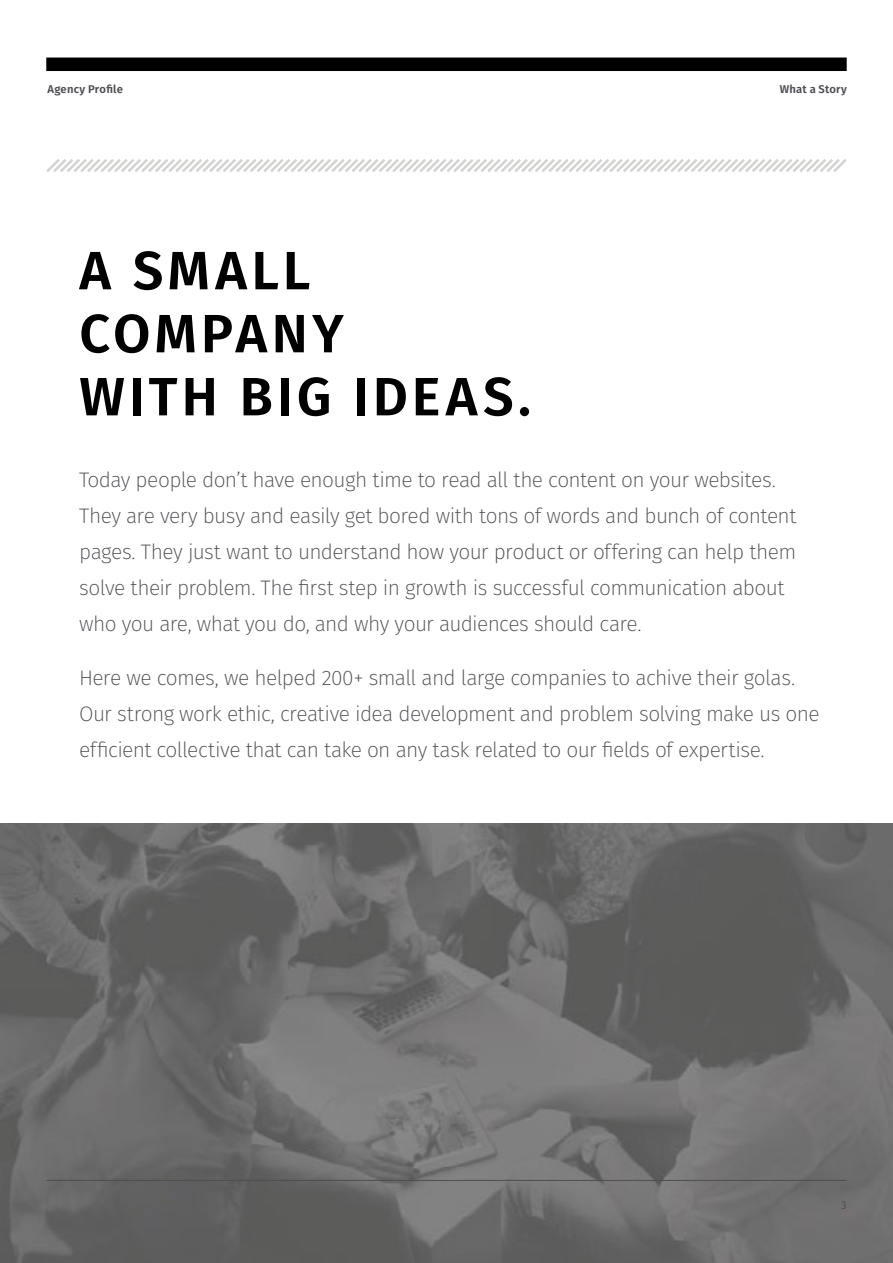
<style>
.page{position:relative;width:893px;height:1263px;background:#fff}
.page>*{position:absolute;margin:0;border:0;box-sizing:border-box;transform-origin:0 0}
.t1{font:600 54px/63px "Fira Sans";letter-spacing:.075em;color:#000}
.t2{font:200 21px/36px "Fira Sans";letter-spacing:-.03em;color:#4e4d53}
.t3{font:600 11.25px "Fira Sans";letter-spacing:.015em;color:#4e4d53}
.t4{font:11.25px "Fira Sans";color:#4e4d53}
</style>
<div class="page">
<img style="left:0;top:823px;width:893px;height:440px">
<svg style="left:46px;top:159px;width:801px;height:13px"></svg>
<hr style="left:46px;top:1180px;width:801px;height:1px;background:#4e4d53">
<div style="left:46px;top:58px;width:801px;height:13px;background:#000"></div>
<p class="t3" style="left:48px;top:80px;width:77px">Agency Profile</p>
<p class="t3" style="left:780px;top:80px;width:68px">What a Story</p>
<h1 class="t1" style="left:79px;top:236px;width:453px">A SMALL<br>COMPANY<br>WITH BIG IDEAS.</h1>
<p class="t2" style="left:79px;top:462px;width:719px">Today people don’t have enough time to read all the content on your websites.<br>They are very busy and easily get bored with tons of words and bunch of content pages. They just want to understand how your product or offering can help them solve their problem. The first step in growth is successful communication about who you are, what you do, and why your audiences should care.</p>
<p class="t2" style="left:79px;top:660px;width:742px">Here we comes, we helped 200+ small and large companies to achive their golas.<br>Our strong work ethic, creative idea development and problem solving make us one efficient collective that can take on any task related to our fields of expertise.</p>
<p class="t4" style="left:841px;top:1196px;width:7px">3</p>
</div>
